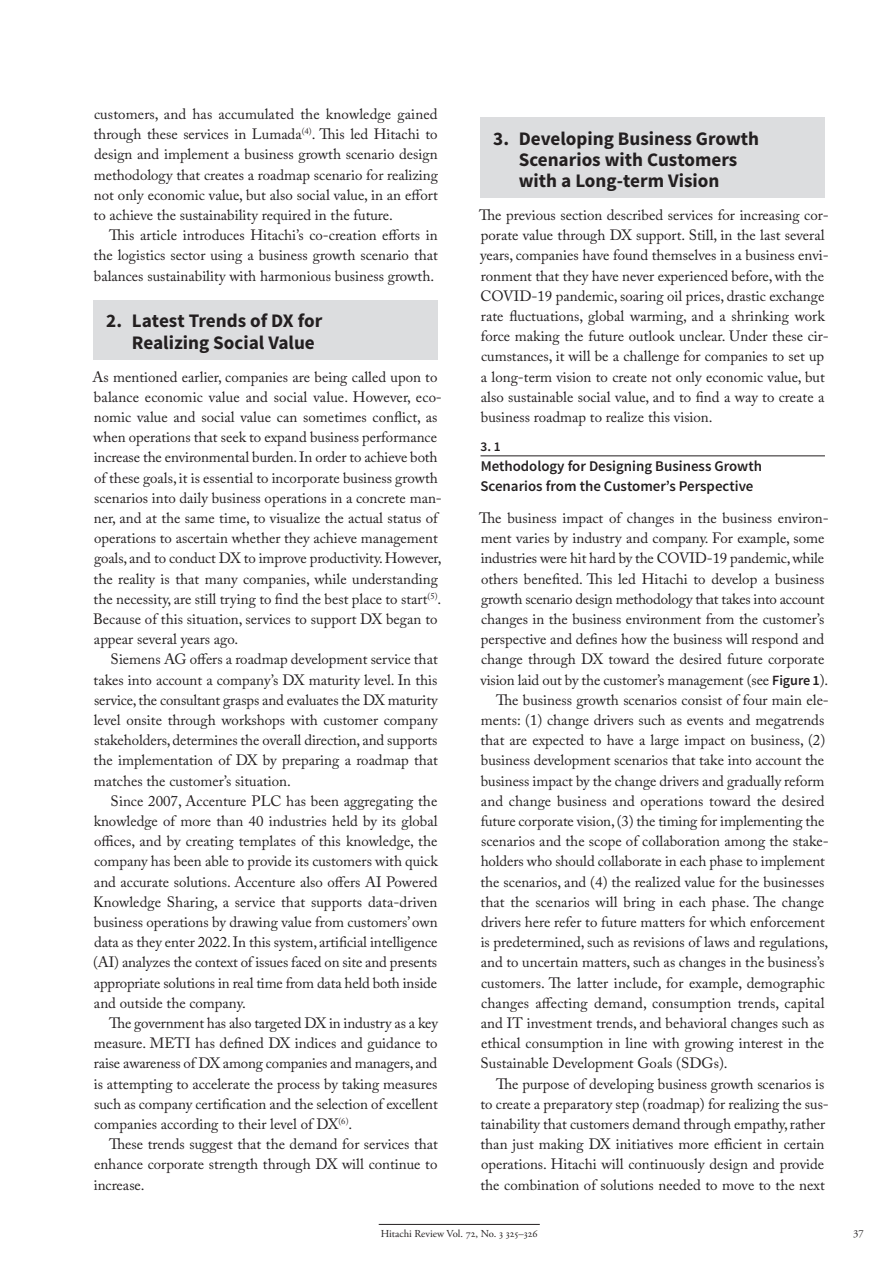
<style>
.page{position:relative;width:893px;height:1263px;background:#fff}
.page>*{position:absolute;margin:0;border:0;box-sizing:border-box;transform-origin:0 0}
.t1{font:700 19.2px/21.3px "Source Sans Pro";color:#231f20}
.t2{font:14.85px/20.2px "Adobe Caslon Pro";color:#231f20;text-align:justify}
.t3{font:600 14.85px/20.2px "Source Sans Pro";color:#231f20}
.t4{font:600 13.35px "Source Sans Pro";color:#231f20}
.t5{font:10.65px "Adobe Garamond Pro";color:#231f20}
.s1{font-family:"Source Sans Pro";font-weight:600;font-size:14.1px}
.s2{color:#fff}
</style>
<div class="page">
<hr style="left:379px;top:1224px;width:161px;height:1px;background:#231f20">
<div style="left:94px;top:300px;width:344px;height:60px;background:#dcdddf"></div>
<hr style="left:480px;top:456px;width:345px;height:1px;background:#231f20">
<div style="left:480px;top:117px;width:345px;height:81px;background:#dcdddf"></div>
<p class="t2" style="left:94px;top:104px;width:346px">customers, and has accumulated the knowledge gained through these services in Lumada<sup>(4)</sup>. This led Hitachi to design and implement a business growth scenario design methodology that creates a roadmap scenario for realizing not only economic value, but also social value, in an effort to achieve the sustainability required in the future.</p>
<p class="t2" style="left:94px;top:225px;width:346px;text-indent:16px">This article introduces Hitachi’s co-creation efforts in the logistics sector using a business growth scenario that balances sustainability with harmonious business growth.</p>
<p class="t1" style="left:132px;top:311px;width:192px;text-indent:-26px">2. Latest Trends of DX for<br>Realizing Social Value</p>
<p class="t2" style="left:92px;top:366px;width:351px;text-align:left">As mentioned earlier, companies are being called upon to balance economic value and social value. However, eco&shy;nomic value and social value can sometimes conflict, as when operations that seek to expand business performance increase the environmental burden. In order to achieve both of these goals, it is essential to incorporate business growth scenarios into daily business operations in a concrete man&shy;ner, and at the same time, to visualize the actual status of operations to ascertain whether they achieve management goals, and to conduct DX to improve productivity. However, the reality is that many companies, while understanding the necessity, are still trying to find the best place to start<sup>(5)</sup>.<br>Because of this situation, services to support DX began to appear several years ago.</p>
<p class="t2" style="left:94px;top:649px;width:346px;text-indent:17px">Siemens AG offers a roadmap development service that takes into account a company’s DX maturity level. In this service, the consultant grasps and evaluates the DX maturity level onsite through workshops with customer company stakeholders, determines the overall direction, and supports the implementation of DX by preparing a roadmap that matches the customer’s situation.</p>
<p class="t2" style="left:93px;top:790px;width:346px;text-indent:18px">Since 2007, Accenture PLC has been aggregating the knowledge of more than 40 industries held by its global offices, and by creating templates of this knowledge, the company has been able to provide its customers with quick and accurate solutions. Accenture also offers AI Powered Knowledge Sharing, a service that supports data-driven business operations by drawing value from customers’ own data as they enter 2022. In this system, artificial intelligence (AI) analyzes the context of issues faced on site and presents appropriate solutions in real time from data held both inside and outside the company.</p>
<p class="t2" style="left:94px;top:1013px;width:346px;text-indent:15px">The government has also targeted DX in industry as a key measure. METI has defined DX indices and guidance to raise awareness of DX among companies and managers, and is attempting to accelerate the process by taking measures such as company certification and the selection of excellent companies according to their level of DX<sup>(6)</sup>.</p>
<p class="t2" style="left:94px;top:1134px;width:346px;text-indent:15px">These trends suggest that the demand for services that enhance corporate strength through DX will continue to increase.</p>
<p class="t1" style="left:519px;top:128px;width:242px;text-indent:-26px">3. Developing Business Growth<br>Scenarios with Customers with a Long-term Vision</p>
<p class="t2" style="left:479px;top:205px;width:351px;text-align:left">The previous section described services for increasing cor&shy;porate value through DX support. Still, in the last several years, companies have found themselves in a business envi&shy;ronment that they have never experienced before, with the COVID-19 pandemic, soaring oil prices, drastic exchange rate fluctuations, global warming, and a shrinking work force making the future outlook unclear. Under these cir&shy;cumstances, it will be a challenge for companies to set up a long-term vision to create not only economic value, but also sustainable social value, and to find a way to create a business roadmap to realize this vision.</p>
<p class="t4" style="left:481px;top:438px;width:22px">3. 1</p>
<p class="t3" style="left:480px;top:456px;width:283px">Methodology for Designing Business Growth<br>Scenarios from the Customer’s Perspective</p>
<p class="t2" style="left:479px;top:508px;width:351px">The business impact of changes in the business environ-</p>
<p class="t2" style="left:481px;top:528px;width:345px">ment varies by industry and company. For example, some</p>
<p class="t2" style="left:481px;top:548px;width:345px">industries were hit hard by the COVID-19 pandemic, while</p>
<p class="t2" style="left:481px;top:568px;width:345px">others benefited. This led Hitachi to develop a business</p>
<p class="t2" style="left:481px;top:589px;width:345px">growth scenario design methodology that takes into account</p>
<p class="t2" style="left:481px;top:609px;width:345px">changes in the business environment from the customer’s</p>
<p class="t2" style="left:481px;top:629px;width:345px">perspective and defines how the business will respond and</p>
<p class="t2" style="left:481px;top:649px;width:345px">change through DX toward the desired future corporate</p>
<p class="t2" style="left:480px;top:669px;width:349px">vision laid out by the customer’s management (see <span class="s1">Figure 1</span>).</p>
<p class="t2" style="left:496px;top:690px;width:334px">The business growth scenarios consist of four main ele-</p>
<p class="t2" style="left:481px;top:710px;width:345px">ments: (1) change drivers such as events and megatrends</p>
<p class="t2" style="left:481px;top:730px;width:346px">that are expected to have a large impact on business, (2)</p>
<p class="t2" style="left:481px;top:750px;width:345px">business development scenarios that take into account the</p>
<p class="t2" style="left:481px;top:770px;width:345px">business impact by the change drivers and gradually reform</p>
<p class="t2" style="left:481px;top:790px;width:345px">and change business and operations toward the desired</p>
<p class="t2" style="left:481px;top:811px;width:345px">future corporate vision, (3) the timing for implementing the</p>
<p class="t2" style="left:481px;top:831px;width:349px">scenarios and the scope of collaboration among the stake-</p>
<p class="t2" style="left:481px;top:851px;width:346px">holders who should collaborate in each phase to implement</p>
<p class="t2" style="left:481px;top:871px;width:345px">the scenarios, and (4) the realized value for the businesses</p>
<p class="t2" style="left:481px;top:891px;width:345px">that the scenarios will bring in each phase. The change</p>
<p class="t2" style="left:481px;top:912px;width:345px">drivers here refer to future matters for which enforcement</p>
<p class="t2" style="left:481px;top:932px;width:349px">is predetermined, such as revisions of laws and regulations,</p>
<p class="t2" style="left:481px;top:952px;width:345px">and to uncertain matters, such as changes in the business’s</p>
<p class="t2" style="left:481px;top:972px;width:345px">customers. The latter include, for example, demographic</p>
<p class="t2" style="left:481px;top:992px;width:345px">changes affecting demand, consumption trends, capital</p>
<p class="t2" style="left:481px;top:1013px;width:345px">and IT investment trends, and behavioral changes such as</p>
<p class="t2" style="left:481px;top:1033px;width:345px">ethical consumption in line with growing interest in the</p>
<p class="t2" style="left:481px;top:1053px;width:249px">Sustainable Development Goals (SDGs).</p>
<p class="t2" style="left:496px;top:1073px;width:330px">The purpose of developing business growth scenarios is</p>
<p class="t2" style="left:481px;top:1093px;width:350px">to create a preparatory step (roadmap) for realizing the sus-</p>
<p class="t2" style="left:481px;top:1114px;width:346px">tainability that customers demand through empathy, rather</p>
<p class="t2" style="left:481px;top:1134px;width:345px">than just making DX initiatives more efficient in certain</p>
<p class="t2" style="left:481px;top:1154px;width:345px">operations. Hitachi will continuously design and provide</p>
<p class="t2" style="left:481px;top:1174px;width:346px">the combination of solutions needed to move to the next</p>
<p class="t5" style="left:381px;top:1228px;width:158px">Hitachi Review Vol. 72, No. 3 325–326</p>
<p class="t5" style="left:853px;top:1228px;width:15px">37<span class="s2">.</span></p>
</div>
